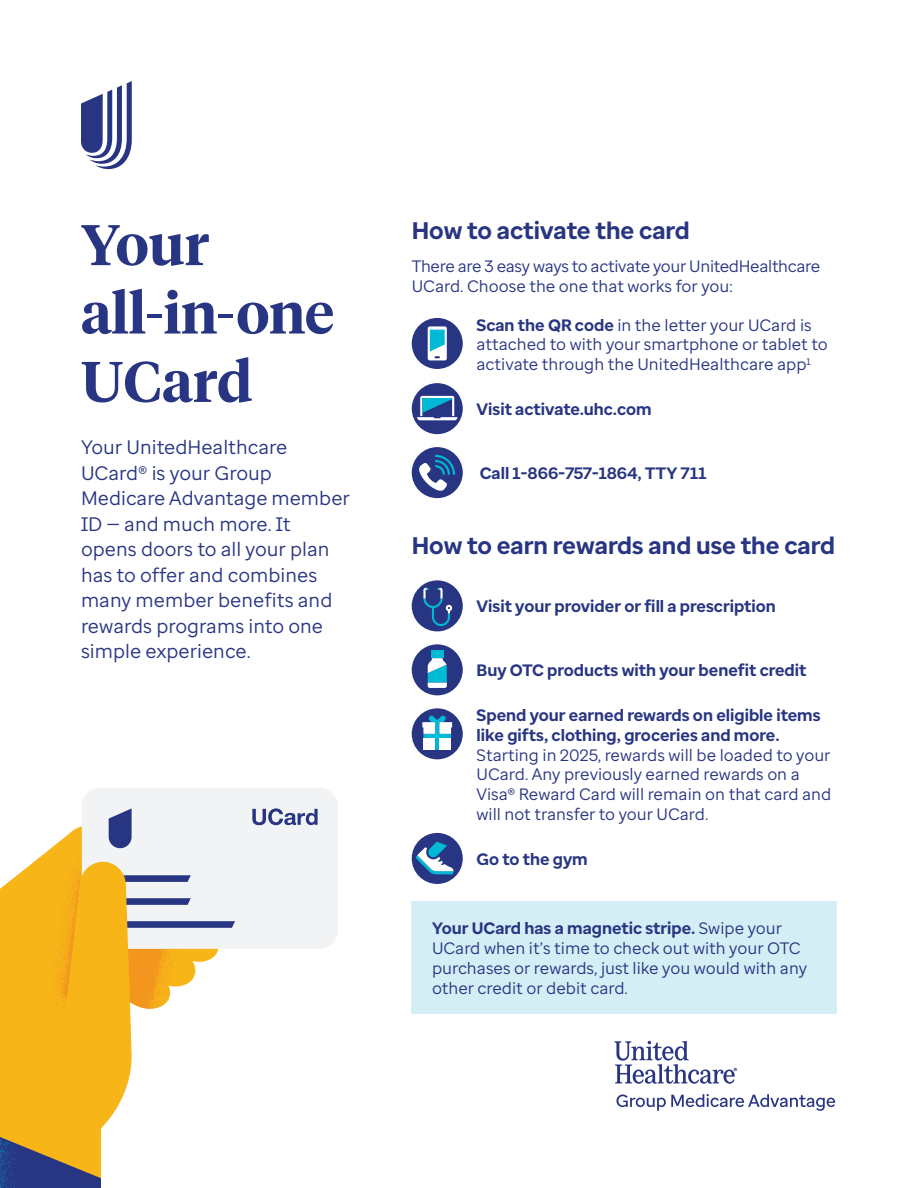
<style>
.page{position:relative;width:918px;height:1188px;background:#fff}
.page>*{position:absolute;margin:0;border:0;box-sizing:border-box;transform-origin:0 0}
.t1{font:600 57px/68.4px "UHC Serif Headline";letter-spacing:-.005em;color:#283582}
.t2{font:700 24px "Enterprise Sans";color:#283582}
.t3{font:19.5px/25.5px "Enterprise Sans";color:#283582}
.t4{font:16.5px/19.8px "Enterprise Sans";color:#283582}
.t5{font:700 16.5px "Enterprise Sans";color:#283582}
.t6{font:16.5px/19.8px "Enterprise Sans";letter-spacing:-.02em;color:#283582}
.s1{font-weight:700}
</style>
<div class="page">
<div style="left:82px;top:788px;width:256px;height:161px;background:#f2f3f4;border-radius:19px"></div>
<svg style="left:252px;top:808px;width:66px;height:17px"></svg>
<svg style="left:0;top:808px;width:235px;height:380px"></svg>
<div style="left:412px;top:318px;width:51px;height:51px;background:#283582;border-radius:50%"></div>
<svg style="left:428px;top:326px;width:19px;height:34px"></svg>
<div style="left:412px;top:383px;width:51px;height:51px;background:#283582;border-radius:50%"></div>
<svg style="left:417px;top:396px;width:40px;height:24px"></svg>
<div style="left:412px;top:447px;width:51px;height:51px;background:#283582;border-radius:50%"></div>
<svg style="left:419px;top:455px;width:36px;height:36px"></svg>
<div style="left:412px;top:580px;width:51px;height:51px;background:#283582;border-radius:50%"></div>
<svg style="left:423px;top:588px;width:29px;height:38px"></svg>
<div style="left:412px;top:644px;width:51px;height:51px;background:#283582;border-radius:50%"></div>
<div style="left:431px;top:651px;width:13px;height:7px;background:#00b9d4"></div>
<svg style="left:428px;top:658px;width:19px;height:30px"></svg>
<div style="left:412px;top:708px;width:51px;height:51px;background:#283582;border-radius:50%"></div>
<svg style="left:422px;top:715px;width:30px;height:35px"></svg>
<div style="left:412px;top:833px;width:51px;height:51px;background:#283582;border-radius:50%"></div>
<svg style="left:416px;top:842px;width:38px;height:32px"></svg>
<div style="left:412px;top:901px;width:425px;height:113px;background:#d5eef5"></div>
<svg style="left:81px;top:81px;width:51px;height:88px"></svg>
<svg style="left:614px;top:1041px;width:123px;height:43px"></svg>
<svg style="left:616px;top:1094px;width:219px;height:17px"></svg>
<p class="t1" style="left:81px;top:208px;width:254px">Your all-in-one<br>UCard</p>
<p class="t3" style="left:81px;top:435px;width:270px">Your UnitedHealthcare<br>UCard® is your Group<br>Medicare Advantage member<br>ID — and much more. It opens doors to all your plan has to offer and combines many member benefits and rewards programs into one simple experience.</p>
<p class="t2" style="left:412px;top:215px;width:280px">How to activate the card</p>
<p class="t6" style="left:412px;top:256px;width:410px">There are 3 easy ways to activate your UnitedHealthcare<br>UCard. Choose the one that works for you:</p>
<p class="t4" style="left:477px;top:315px;width:353px"><span class="s1">Scan the QR code</span> in the letter your UCard is attached to with your smartphone or tablet to activate through the UnitedHealthcare app<sup>1</sup></p>
<p class="t5" style="left:477px;top:398px;width:177px">Visit activate.uhc.com</p>
<p class="t5" style="left:480px;top:462px;width:228px">Call 1-866-757-1864, TTY 711</p>
<p class="t2" style="left:412px;top:530px;width:425px">How to earn rewards and use the card</p>
<p class="t5" style="left:477px;top:596px;width:301px">Visit your provider or fill a prescription</p>
<p class="t5" style="left:477px;top:660px;width:332px">Buy OTC products with your benefit credit</p>
<p class="t4" style="left:477px;top:705px;width:356px"><span class="s1">Spend your earned rewards on eligible items like gifts, clothing, groceries and more.<br></span>Starting in 2025, rewards will be loaded to your UCard. Any previously earned rewards on a Visa® Reward Card will remain on that card and will not transfer to your UCard.</p>
<p class="t5" style="left:477px;top:848px;width:113px">Go to the gym</p>
<p class="t4" style="left:432px;top:918px;width:377px"><span class="s1">Your UCard has a magnetic stripe.</span> Swipe your UCard when it’s time to check out with your OTC purchases or rewards, just like you would with any other credit or debit card.</p>
</div>
